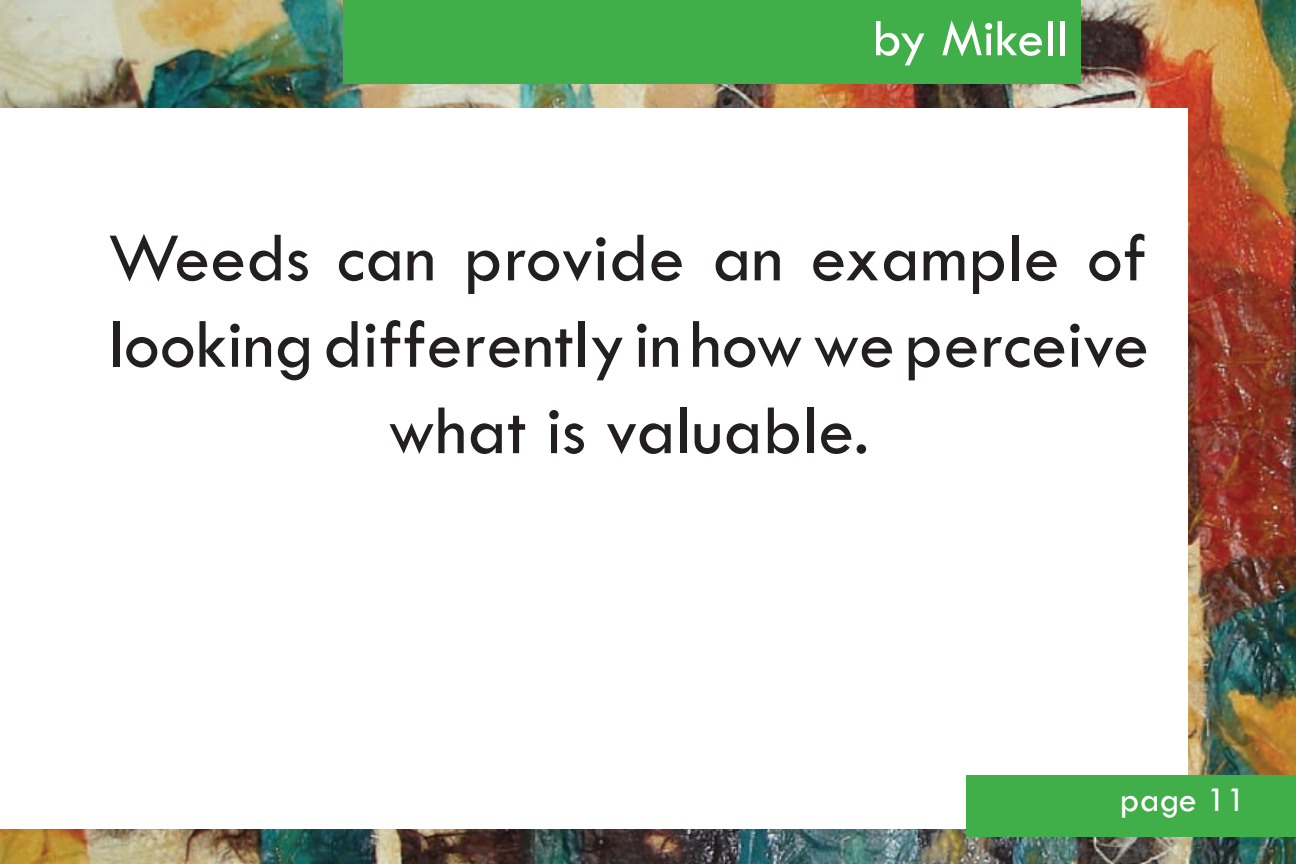
<style>
.page{position:relative;width:1296px;height:864px;background:#fff}
.page>*{position:absolute;margin:0;border:0;box-sizing:border-box;transform-origin:0 0}
.t1{font:72px/86.4px "Tw Cen";color:#231f20;text-align:center}
.t2{font:54px "Tw Cen";color:#fff}
.t3{font:36px "Tw Cen";color:#fff}
</style>
<div class="page">
<img style="left:0;top:0;width:1296px;height:864px">
<div style="left:0;top:108px;width:1188px;height:721px;background:#fff"></div>
<div style="left:966px;top:775px;width:330px;height:62px;background:#40ae49"></div>
<div style="left:343px;top:0;width:738px;height:84px;background:#40ae49"></div>
<p class="t2" style="left:872px;top:9px;width:197px">by Mikell</p>
<p class="t1" style="left:108px;top:215px;width:1043px">Weeds can provide an example of looking differently in how we perceive what is valuable.</p>
<p class="t3" style="left:1120px;top:780px;width:128px">page 11</p>
</div>
